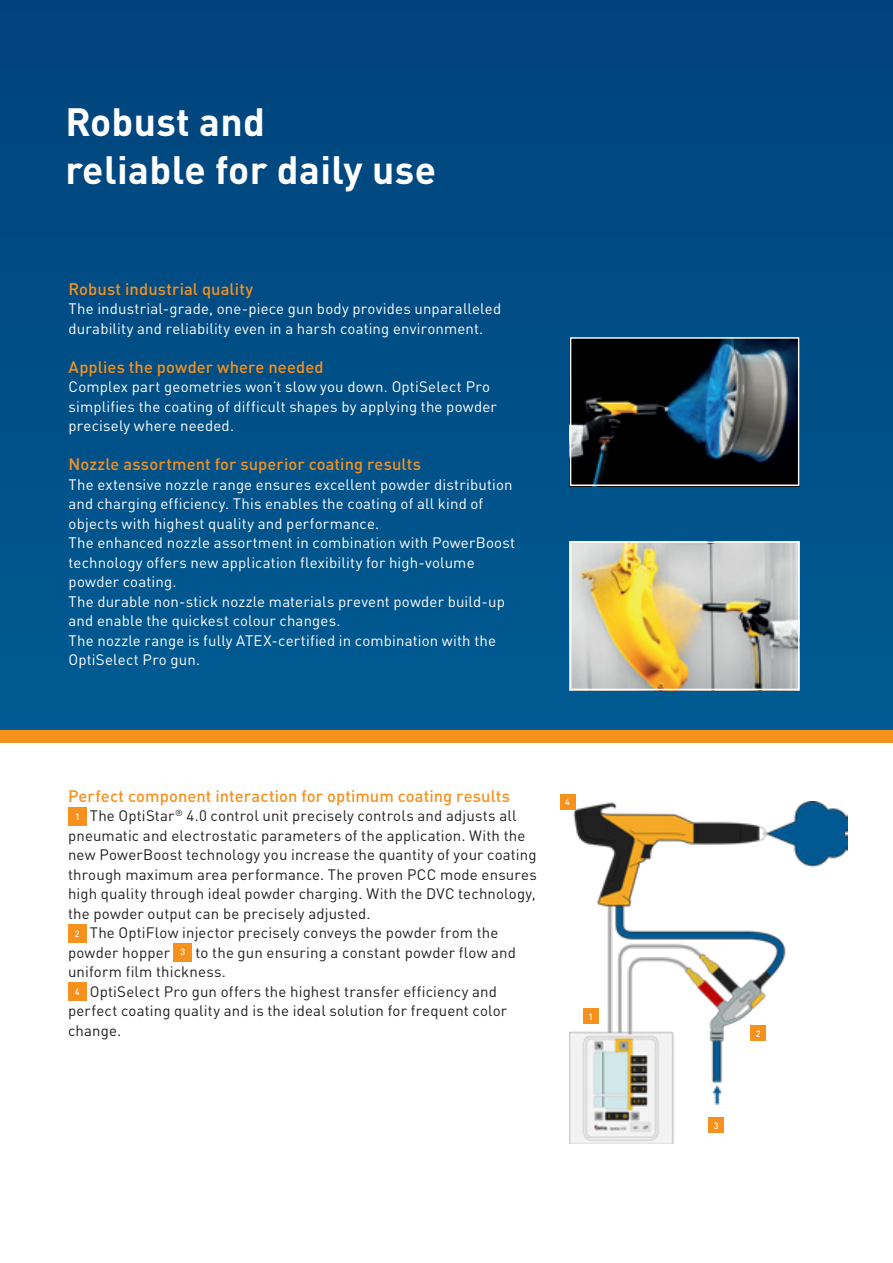
<style>
.page{position:relative;width:893px;height:1263px;background:#fff}
.page>*{position:absolute;margin:0;border:0;box-sizing:border-box;transform-origin:0 0}
.t1{font:700 39px/48px "DIN Pro";letter-spacing:.01em;color:#fff}
.t2{font:500 16.5px "DIN Pro";letter-spacing:.005em;color:#f6911e}
.t3{font:15px/19.5px "DIN Pro";letter-spacing:.01em;color:#fff}
.t4{font:15px/19.5px "DIN Pro";letter-spacing:.01em;color:#231f20}
.t5{font:500 9px "DIN Pro";color:#fff}
</style>
<div class="page">
<div style="left:0;top:0;width:893px;height:737px;background:linear-gradient(to right,#004f87,#014c84)"></div>
<div style="left:0;top:0;width:13px;height:737px;background:#004e86"></div>
<div style="left:0;top:730px;width:893px;height:13px;background:#f6911e"></div>
<div style="left:68px;top:807px;width:19px;height:19px;background:#f6911e"></div>
<div style="left:68px;top:924px;width:18px;height:19px;background:#f6911e"></div>
<div style="left:174px;top:943px;width:18px;height:18px;background:#f6911e"></div>
<div style="left:68px;top:983px;width:18px;height:18px;background:#f6911e"></div>
<img style="left:569px;top:802px;width:278px;height:341px">
<div style="left:583px;top:1008px;width:16px;height:16px;background:#f6911e"></div>
<div style="left:750px;top:1025px;width:16px;height:16px;background:#f6911e"></div>
<div style="left:708px;top:1117px;width:16px;height:16px;background:#f6911e"></div>
<div style="left:560px;top:794px;width:15px;height:15px;background:#f6911e"></div>
<img style="left:573px;top:544px;width:223px;height:143px">
<div style="left:570px;top:541px;width:229px;height:149px;border:2px solid #fff"></div>
<img style="left:573px;top:340px;width:223px;height:143px">
<div style="left:570px;top:337px;width:229px;height:149px;border:2px solid #fff"></div>
<h1 class="t1" style="left:65px;top:93px;width:372px">Robust and<br>reliable for daily use</h1>
<p class="t2" style="left:69px;top:275px;width:186px">Robust industrial quality</p>
<p class="t3" style="left:69px;top:297px;width:434px">The industrial-grade, one-piece gun body provides unparalleled durability and reliability even in a harsh coating environment.</p>
<p class="t2" style="left:69px;top:353px;width:256px">Applies the powder where needed</p>
<p class="t3" style="left:69px;top:375px;width:430px">Complex part geometries won’t slow you down. OptiSelect Pro simplifies the coating of difficult shapes by applying the powder precisely where needed.</p>
<p class="t2" style="left:69px;top:451px;width:354px">Nozzle assortment for superior coating results</p>
<p class="t3" style="left:69px;top:473px;width:448px">The extensive nozzle range ensures excellent powder distribution and charging efficiency. This enables the coating of all kind of objects with highest quality and performance.<br>The enhanced nozzle assortment in combination with PowerBoost technology offers new application flexibility for high-volume powder coating.<br>The durable non-stick nozzle materials prevent powder build-up and enable the quickest colour changes.<br>The nozzle range is fully ATEX-certified in combination with the OptiSelect Pro gun.</p>
<p class="t2" style="left:68px;top:782px;width:444px">Perfect component interaction for optimum coating results</p>
<p class="t4" style="left:90px;top:804px;width:428px">The OptiStar<sup>®</sup> 4.0 control unit precisely controls and adjusts all</p>
<p class="t4" style="left:68px;top:824px;width:459px">pneumatic and electrostatic parameters of the application. With the</p>
<p class="t4" style="left:68px;top:843px;width:470px">new PowerBoost technology you increase the quantity of your coating</p>
<p class="t4" style="left:68px;top:863px;width:470px">through maximum area performance. The proven PCC mode ensures</p>
<p class="t4" style="left:68px;top:882px;width:469px">high quality through ideal powder charging. With the DVC technology,</p>
<p class="t4" style="left:68px;top:902px;width:304px">the powder output can be precisely adjusted.</p>
<p class="t4" style="left:90px;top:921px;width:410px">The OptiFlow injector precisely conveys the powder from the</p>
<p class="t4" style="left:68px;top:941px;width:104px">powder hopper</p>
<p class="t5" style="left:75px;top:809px;width:6px">1</p>
<p class="t5" style="left:75px;top:926px;width:6px">2</p>
<p class="t4" style="left:68px;top:941px;width:450px;text-indent:128px">to the gun ensuring a constant powder flow and uniform film thickness.</p>
<p class="t4" style="left:68px;top:980px;width:441px;text-indent:22px">OptiSelect Pro gun offers the highest transfer efficiency and perfect coating quality and is the ideal solution for frequent color change.</p>
<p class="t5" style="left:180px;top:945px;width:6px">3</p>
<p class="t5" style="left:75px;top:985px;width:6px">4</p>
<p class="t5" style="left:565px;top:794px;width:6px">4</p>
<p class="t5" style="left:588px;top:1009px;width:6px">1</p>
<p class="t5" style="left:714px;top:1118px;width:6px">3</p>
<p class="t5" style="left:756px;top:1026px;width:6px">2</p>
</div>
